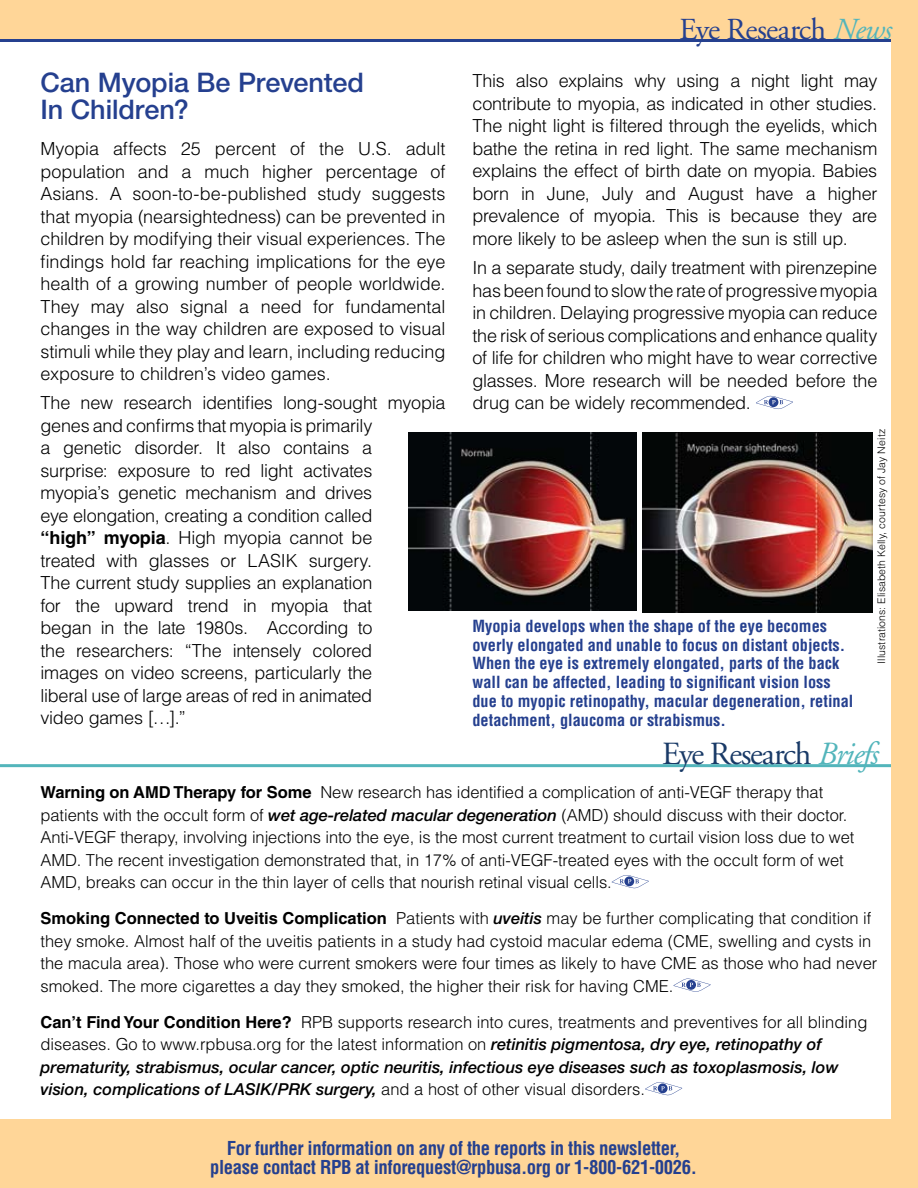
<style>
.page{position:relative;width:918px;height:1188px;background:#ffd698}
.page>*{position:absolute;margin:0;border:0;box-sizing:border-box;transform-origin:0 0}
.t1{font:32.25px "Adobe Garamond";letter-spacing:-.035em;color:#193a67}
.t2{font:30.45px "Adobe Garamond";letter-spacing:-.02em;color:#25408f}
.t3{font:500 27px/27px "Helvetica Neue LT Std";letter-spacing:-.005em;color:#25408f}
.t4{font:700 condensed 18.75px/19.5px "Helvetica LT Std";letter-spacing:-.02em;color:#25408f;text-align:center}
.t5{font:300 18px/22.5px "Helvetica LT Std";letter-spacing:-.01em;color:#000;text-align:justify}
.t6{font:300 16.5px/22.5px "Helvetica LT Std";color:#000}
.t7{font:italic 500 16.5px/22.5px "Helvetica Neue";color:#000}
.t8{font:700 condensed 16.35px/18.9px "Helvetica LT Std";color:#25408f}
.t9{font:300 10.5px "Helvetica LT Std";letter-spacing:.01em;color:#000}
.s1{font-weight:700}
.s2{font-style:italic;color:#53b5bb}
.s3{font-family:"Helvetica Neue";font-weight:500;font-style:italic}
.s4{font-family:"Helvetica LT Std";font-weight:300;font-style:normal}
</style>
<div class="page">
<div style="left:0;top:40px;width:891px;height:1079px;background:#fff"></div>
<hr style="left:0;top:39px;width:891px;height:3px;background:#25408f">
<hr style="left:0;top:764px;width:891px;height:3px;background:#53b5bb">
<svg style="left:612px;top:875px;width:37px;height:13px"></svg>
<svg style="left:674px;top:979px;width:37px;height:13px"></svg>
<svg style="left:645px;top:1082px;width:37px;height:13px"></svg>
<svg style="left:756px;top:396px;width:37px;height:13px"></svg>
<img style="left:409px;top:433px;width:228px;height:177px">
<img style="left:643px;top:433px;width:229px;height:180px">
<h3 class="t3" style="left:40px;top:69px;width:325px">Can Myopia Be Prevented<br>In Children?</h3>
<p class="t5" style="left:40px;top:137px;width:406px">Myopia affects 25 percent of the U.S. adult population and a much higher percentage of Asians. A soon-to-be-published study suggests that myopia (nearsightedness) can be prevented in children by modifying their visual experiences. The findings hold far reaching implications for the eye health of a growing number of people worldwide.<br>They may also signal a need for fundamental changes in the way children are exposed to visual stimuli while they play and learn, including reducing exposure to children’s video games.</p>
<p class="t5" style="left:40px;top:392px;width:406px;text-align:left">The new research identifies long-sought myopia genes and confirms that myopia is primarily<br>a genetic disorder. It also contains a<br>surprise: exposure to red light activates myopia’s genetic mechanism and drives<br>eye elongation, creating a condition called<br><span class="s1">“high” myopia</span>. High myopia cannot be<br>treated with glasses or LASIK surgery.<br>The current study supplies an explanation<br>for the upward trend in myopia that<br>began in the late 1980s. According to<br>the researchers: “The intensely colored<br>images on video screens, particularly the<br>liberal use of large areas of red in animated<br>video games […].”</p>
<h2 class="t2" style="left:680px;top:13px;width:213px">Eye Research <span class="s2">News</span></h2>
<p class="t5" style="left:472px;top:70px;width:406px">This also explains why using a night light may contribute to myopia, as indicated in other studies.<br>The night light is filtered through the eyelids, which bathe the retina in red light. The same mechanism explains the effect of birth date on myopia. Babies born in June, July and August have a higher prevalence of myopia. This is because they are more likely to be asleep when the sun is still up.</p>
<p class="t5" style="left:472px;top:256px;width:406px">In a separate study, daily treatment with pirenzepine has been found to slow the rate of progressive myopia in children. Delaying progressive myopia can reduce the risk of serious complications and enhance quality of life for children who might have to wear corrective glasses. More research will be needed before the drug can be widely recommended.</p>
<p class="t8" style="left:472px;top:616px;width:382px">Myopia develops when the shape of the eye becomes overly elongated and unable to focus on distant objects.<br>When the eye is extremely elongated, parts of the back wall can be affected, leading to significant vision loss due to myopic retinopathy, macular degeneration, retinal detachment, glaucoma or strabismus.</p>
<p class="t9" style="left:875px;top:664px;width:236px;rotate:-90deg">Illustrations: Elisabeth Kelly, courtesy of Jay Neitz</p>
<h1 class="t1" style="left:662px;top:737px;width:217px">Eye Research <span class="s2">Briefs</span></h1>
<p class="t6" style="left:40px;top:781px;width:815px"><span class="s1">Warning on AMD Therapy for Some</span> New research has identified a complication of anti-VEGF therapy that patients with the occult form of <span class="s3">wet age-related macular degeneration</span> (AMD) should discuss with their doctor.<br>Anti-VEGF therapy, involving injections into the eye, is the most current treatment to curtail vision loss due to wet AMD. The recent investigation demonstrated that, in 17% of anti-VEGF-treated eyes with the occult form of wet AMD, breaks can occur in the thin layer of cells that nourish retinal visual cells.</p>
<p class="t6" style="left:40px;top:907px;width:838px"><span class="s1">Smoking Connected to Uveitis Complication</span> Patients with <span class="s3">uveitis</span> may be further complicating that condition if they smoke. Almost half of the uveitis patients in a study had cystoid macular edema (CME, swelling and cysts in the macula area). Those who were current smokers were four times as likely to have CME as those who had never smoked. The more cigarettes a day they smoked, the higher their risk for having CME.</p>
<p class="t6" style="left:40px;top:1010px;width:828px"><span class="s1">Can’t Find Your Condition Here?</span> RPB supports research into cures, treatments and preventives for all blinding diseases. Go to www.rpbusa.org for the latest information on <span class="s3">retinitis pigmentosa, dry eye, retinopathy of</span></p>
<p class="t7" style="left:40px;top:1056px;width:800px">prematurity, strabismus, ocular cancer, optic neuritis, infectious eye diseases such as toxoplasmosis, low vision, complications of LASIK/PRK surgery, <span class="s4">and a host of other visual disorders.</span></p>
<p class="t4" style="left:210px;top:1138px;width:489px">For further information on any of the reports in this newsletter, please contact RPB at inforequest@rpbusa.org or 1-800-621-0026.</p>
</div>
